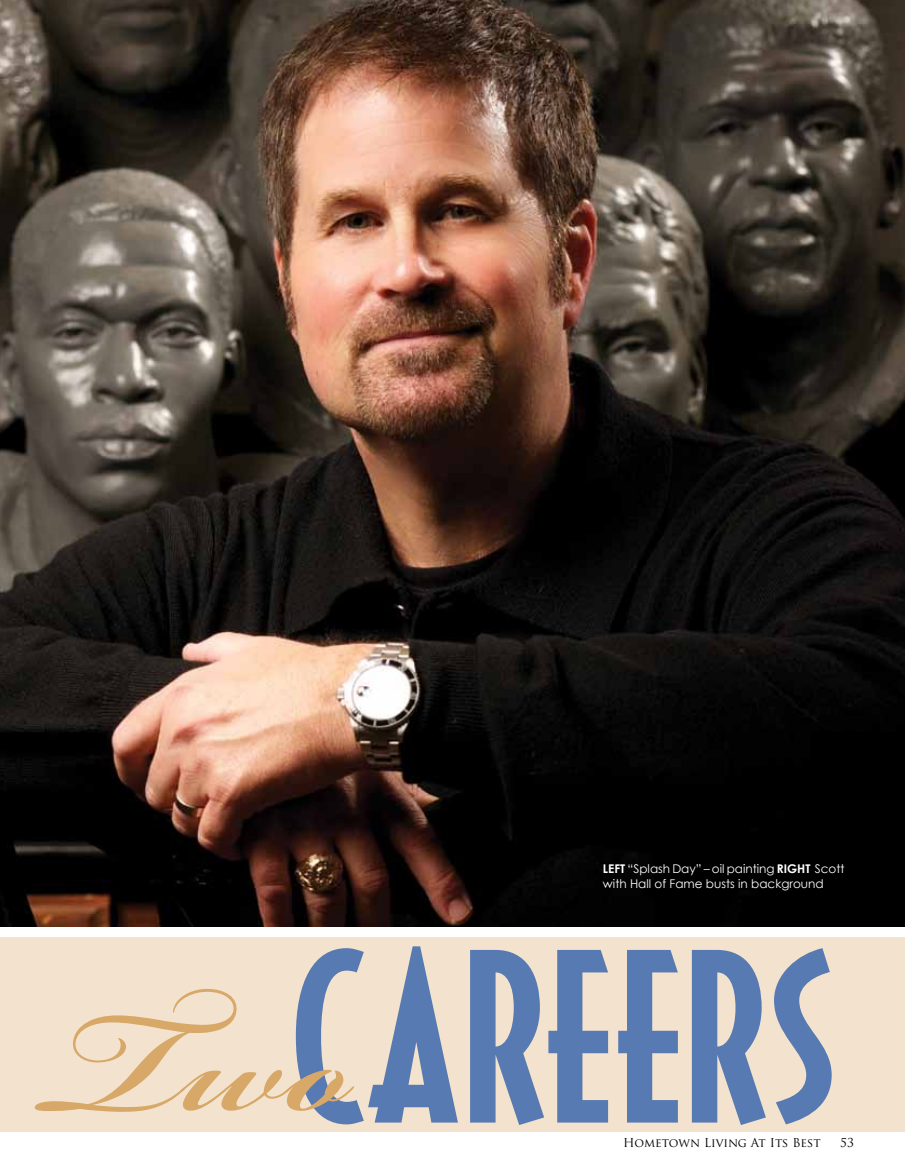
<style>
.page{position:relative;width:905px;height:1175px;background:#fff}
.page>*{position:absolute;margin:0;border:0;box-sizing:border-box;transform-origin:0 0}
.t1{font:225px "Decotura ICG";letter-spacing:.01em;color:#587ab2}
.t2{font:12px/15px "Century Gothic";color:#fff}
.t3{font:12px "Trajan Pro";color:#000}
.s1{font-weight:700}
.s2{font-family:"Bickham Script MM 600";color:#d7a867}
</style>
<div class="page">
<div style="left:0;top:937px;width:904px;height:194px;background:#f3e3ce"></div>
<img style="left:0;top:0;width:904px;height:926px">
<p class="t2" style="left:603px;top:861px;width:243px"><span class="s1">LEFT</span> “Splash Day” – oil painting <span class="s1">RIGHT</span> Scott with Hall of Fame busts in background</p>
<h1 class="t1" style="left:44px;top:900px;width:793px"><span class="s2">Two</span>CAREERS</h1>
<p class="t3" style="left:623px;top:1135px;width:199px">Hometown Living At Its Best</p>
<p class="t3" style="left:840px;top:1135px;width:15px">53</p>
</div>
